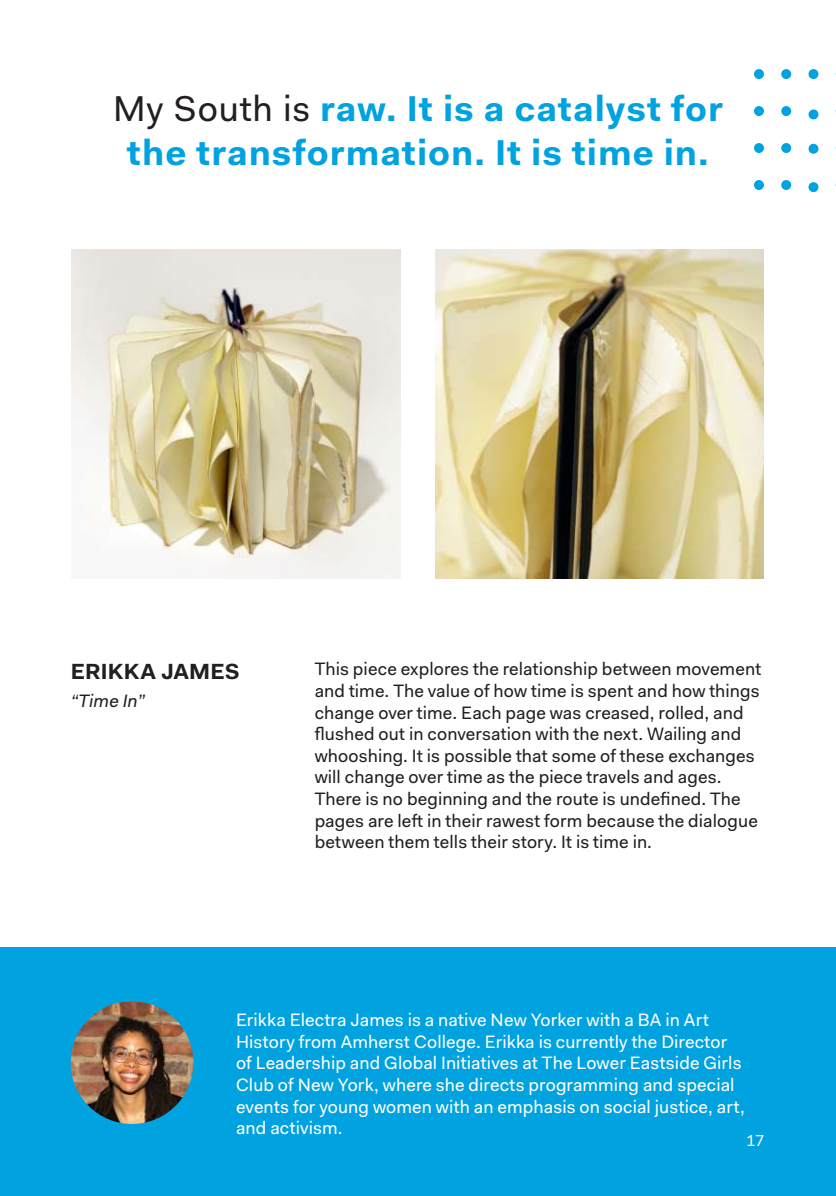
<style>
.page{position:relative;width:836px;height:1196px;background:#fff}
.page>*{position:absolute;margin:0;border:0;box-sizing:border-box;transform-origin:0 0}
.t1{font:700 36px/44px "Fakt Pro";letter-spacing:.03em;color:#00a2df;text-align:center}
.t2{font:700 22px "Fakt Pro";letter-spacing:.005em;color:#231f20}
.t3{font:18px/21.6px "Fakt Pro";letter-spacing:.01em;color:#231f20}
.t4{font:18px/21.6px "Fakt Pro";letter-spacing:.01em;color:#fff}
.t5{font:italic 18px "Fakt Pro";letter-spacing:.005em;color:#231f20}
.t6{font:16px "Fakt Pro";color:#fff}
.s1{font-weight:400;color:#231f20}
</style>
<div class="page">
<div style="left:0;top:946px;width:835px;height:249px;background:#00a2df"></div>
<img style="left:435px;top:250px;width:328px;height:328px">
<div style="left:808px;top:69px;width:10px;height:10px;background:#00a2df;border-radius:50%"></div>
<div style="left:808px;top:109px;width:10px;height:10px;background:#00a2df;border-radius:50%"></div>
<div style="left:808px;top:144px;width:10px;height:10px;background:#00a2df;border-radius:50%"></div>
<div style="left:808px;top:182px;width:10px;height:10px;background:#00a2df;border-radius:50%"></div>
<div style="left:753px;top:69px;width:10px;height:10px;background:#00a2df;border-radius:50%"></div>
<div style="left:753px;top:106px;width:10px;height:10px;background:#00a2df;border-radius:50%"></div>
<div style="left:753px;top:143px;width:10px;height:10px;background:#00a2df;border-radius:50%"></div>
<div style="left:753px;top:180px;width:10px;height:10px;background:#00a2df;border-radius:50%"></div>
<div style="left:781px;top:69px;width:9px;height:10px;background:#00a2df;border-radius:50%"></div>
<div style="left:781px;top:106px;width:9px;height:10px;background:#00a2df;border-radius:50%"></div>
<div style="left:781px;top:143px;width:9px;height:10px;background:#00a2df;border-radius:50%"></div>
<div style="left:781px;top:180px;width:9px;height:10px;background:#00a2df;border-radius:50%"></div>
<img style="left:72px;top:250px;width:328px;height:328px">
<img style="left:71px;top:1001px;width:122px;height:122px;border-radius:61px">
<h1 class="t1" style="left:113px;top:87px;width:611px"><span class="s1">My South is</span> raw. It is a catalyst for the transformation. It is time in.</h1>
<p class="t2" style="left:71px;top:656px;width:170px">ERIKKA JAMES</p>
<p class="t5" style="left:71px;top:689px;width:76px">“Time In”</p>
<p class="t3" style="left:314px;top:658px;width:448px">This piece explores the relationship between movement and time. The value of how time is spent and how things change over time. Each page was creased, rolled, and flushed out in conversation with the next. Wailing and whooshing. It is possible that some of these exchanges will change over time as the piece travels and ages.<br>There is no beginning and the route is undefined. The pages are left in their rawest form because the dialogue between them tells their story. It is time in.</p>
<p class="t4" style="left:236px;top:1008px;width:510px">Erikka Electra James is a native New Yorker with a BA in Art History from Amherst College. Erikka is currently the Director of Leadership and Global Initiatives at The Lower Eastside Girls Club of New York, where she directs programming and special events for young women with an emphasis on social justice, art, and activism.</p>
<p class="t6" style="left:746px;top:1129px;width:19px">17</p>
</div>
